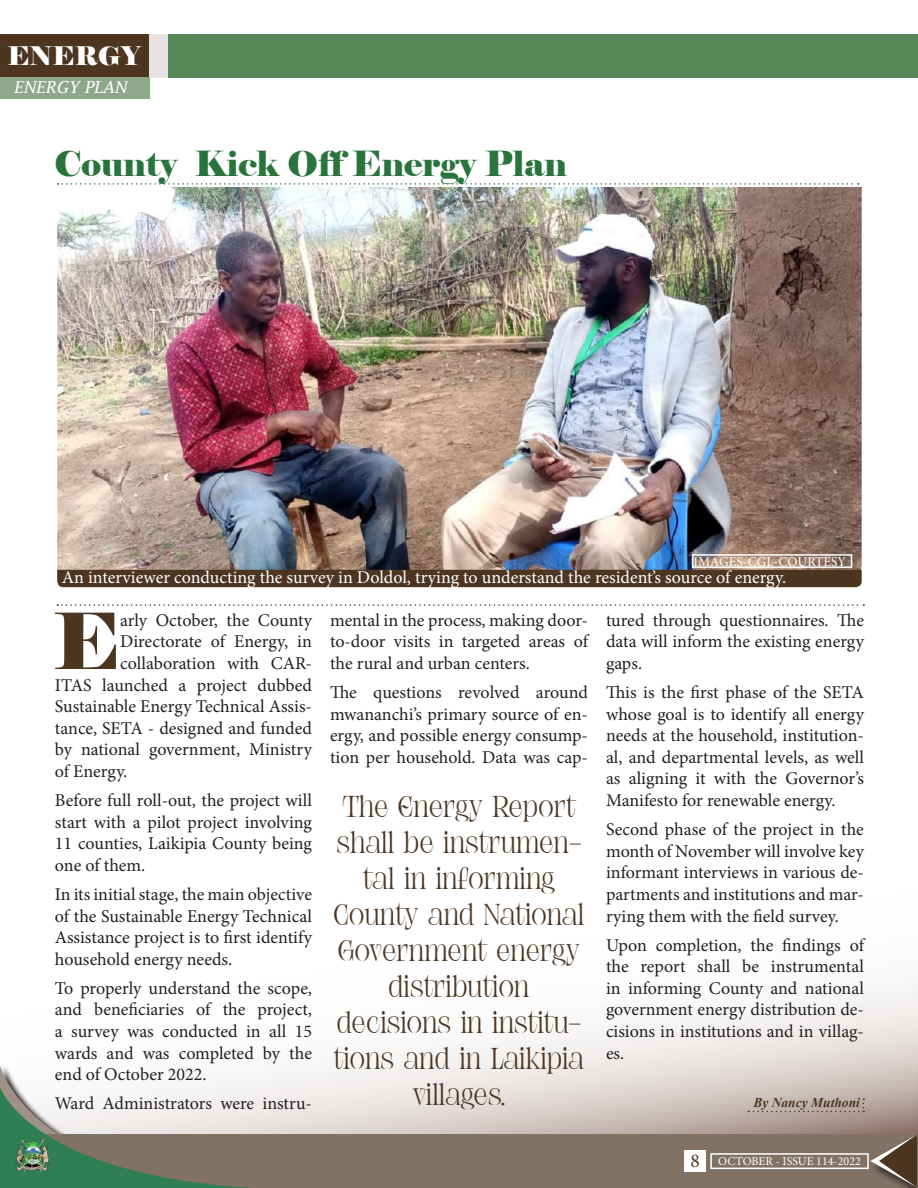
<style>
.page{position:relative;width:918px;height:1188px;background:#fff}
.page>*{position:absolute;margin:0;border:0;box-sizing:border-box;transform-origin:0 0}
.t1{font:77.25px "Elephant";color:#4c3620}
.t2{font:34.5px "Elephant";color:#29743d}
.t3{font:30px/36px "Moresby";color:#4c3622;text-align:center;scale:1.07 1}
.t4{font:25.5px "Elephant";color:#fff}
.t5{font:18px/21.6px "Minion Pro";color:#231f20;text-align:justify}
.t6{font:18px "Minion Pro";color:#fff}
.t7{font:italic 16.5px "Lucida Fax";color:#fff}
.t8{font:13.5px "Minion Pro";color:#fff}
.t9{font:italic 700 13.5px "Times New Roman";color:#4c3620}
.t10{font:12px "Minion Pro";color:#fff}
.s1{font-size:19.5px;color:#4c3620}
</style>
<div class="page">
<svg style="left:345px;top:994px;width:525px;height:140px"></svg>
<img style="left:57px;top:187px;width:805px;height:383px">
<svg style="left:748px;top:1099px;width:116px;height:13px;background:#bbada6"></svg>
<svg style="left:57px;top:604px;width:807px;height:2px"></svg>
<div style="left:57px;top:570px;width:805px;height:17px;background:#4c3622"></div>
<div style="left:0;top:1063px;width:305px;height:125px;background:#fbfafa"></div>
<svg style="left:0;top:1066px;width:449px;height:21px"></svg>
<div style="left:144px;top:34px;width:774px;height:43px;background:#568758"></div>
<div style="left:0;top:34px;width:149px;height:43px;background:#4c3620"></div>
<div style="left:149px;top:34px;width:19px;height:43px;background:#e6e3e0"></div>
<div style="left:0;top:1134px;width:918px;height:54px;background:#827263"></div>
<svg style="left:0;top:1087px;width:503px;height:101px"></svg>
<div style="left:869px;top:1132px;width:49px;height:56px;background:#827263"></div>
<div style="left:684px;top:1150px;width:22px;height:22px;background:#fff"></div>
<div style="left:710px;top:1153px;width:159px;height:16px;border:2px solid #fff"></div>
<img style="left:14px;top:1137px;width:36px;height:35px">
<div style="left:0;top:77px;width:149px;height:22px;background:#8da989"></div>
<svg style="left:870px;top:987px;width:48px;height:201px"></svg>
<div style="left:692px;top:554px;width:160px;height:14px;border:2px solid #fff"></div>
<svg style="left:58px;top:183px;width:801px;height:2px"></svg>
<h3 class="t4" style="left:8px;top:40px;width:134px">ENERGY</h3>
<p class="t7" style="left:14px;top:78px;width:115px">ENERGY PLAN</p>
<h2 class="t2" style="left:54px;top:142px;width:514px">County Kick Off Energy Plan</h2>
<p class="t8" style="left:694px;top:552px;width:154px">IMAGES-CGL-COURTESY</p>
<p class="t6" style="left:62px;top:565px;width:726px">An interviewer conducting the survey in Doldol, trying to understand the resident’s source of energy.</p>
<h1 class="t1" style="left:53px;top:593px;width:69px">E</h1>
<p class="t5" style="left:120px;top:609px;width:193px">arly October, the County</p>
<p class="t5" style="left:120px;top:631px;width:193px">Directorate of Energy, in</p>
<p class="t5" style="left:120px;top:653px;width:193px">collaboration with CAR-</p>
<p class="t5" style="left:55px;top:674px;width:259px">ITAS launched a project dubbed</p>
<p class="t5" style="left:55px;top:696px;width:259px">Sustainable Energy Technical Assis-</p>
<p class="t5" style="left:55px;top:717px;width:259px">tance, SETA - designed and funded</p>
<p class="t5" style="left:55px;top:739px;width:259px">by national government, Ministry</p>
<p class="t5" style="left:55px;top:761px;width:74px">of Energy.</p>
<p class="t5" style="left:55px;top:790px;width:259px">Before full roll-out, the project will start with a pilot project involving 11 counties, Laikipia County being one of them.</p>
<p class="t5" style="left:55px;top:884px;width:259px">In its initial stage, the main objective of the Sustainable Energy Technical Assistance project is to first identify household energy needs.</p>
<p class="t5" style="left:55px;top:977px;width:259px">To properly understand the scope, and beneficiaries of the project, a survey was conducted in all 15 wards and was completed by the end of October 2022.</p>
<p class="t5" style="left:55px;top:1093px;width:259px">Ward Administrators were instru-</p>
<p class="t5" style="left:330px;top:609px;width:260px">mental in the process, making door&shy;to-door visits in targeted areas of the rural and urban centers.</p>
<p class="t5" style="left:330px;top:682px;width:259px">The questions revolved around mwananchi’s primary source of en&shy;ergy, and possible energy consump&shy;tion per household. Data was cap-</p>
<h3 class="t3" style="left:334px;top:790px;width:236px">The Energy Report shall be instrumen&shy;tal in informing<br>County and National<br>Government energy distribution decisions in institu&shy;tions and in Laikipia villages.</h3>
<p class="t5" style="left:606px;top:609px;width:259px">tured through questionnaires. The data will inform the existing energy gaps.</p>
<p class="t5" style="left:606px;top:682px;width:260px">This is the first phase of the SETA whose goal is to identify all energy needs at the household, institution&shy;al, and departmental levels, as well as aligning it with the Governor’s Manifesto for renewable energy.</p>
<p class="t5" style="left:606px;top:819px;width:260px">Second phase of the project in the month of November will involve key informant interviews in various de&shy;partments and institutions and mar&shy;rying them with the field survey.</p>
<p class="t5" style="left:606px;top:934px;width:260px">Upon completion, the findings of the report shall be instrumental in informing County and national government energy distribution de&shy;cisions in institutions and in villag&shy;es.</p>
<p class="t9" style="left:753px;top:1093px;width:108px">By Nancy Muthoni</p>
<p class="t10" style="left:690px;top:1153px;width:172px"><span class="s1">8</span> OCTOBER - ISSUE 114-2022</p>
</div>
